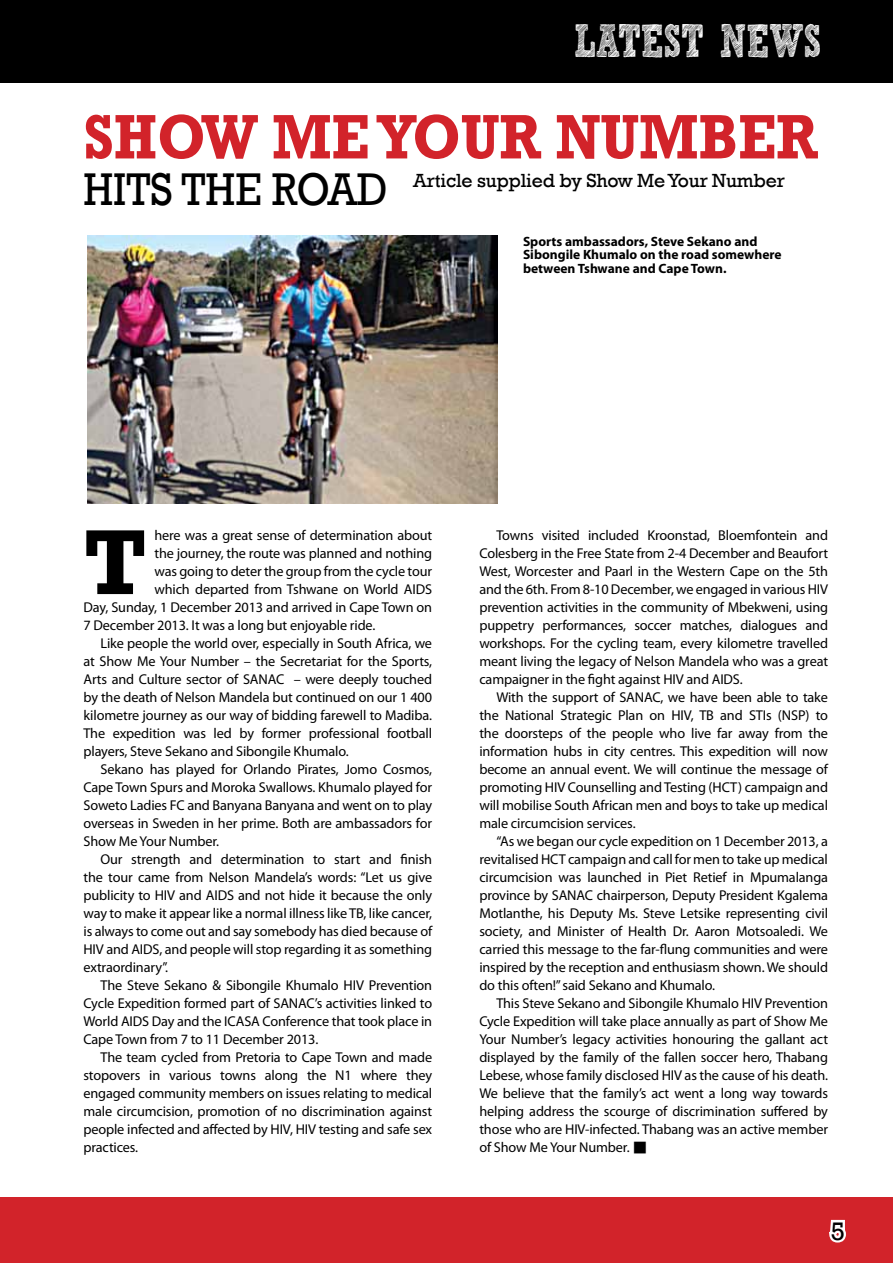
<style>
.page{position:relative;width:893px;height:1263px;background:#fff}
.page>*{position:absolute;margin:0;border:0;box-sizing:border-box;transform-origin:0 0}
.t1{font:700 93.75px "Rockwell";color:#000}
.t2{font:700 63.9px "Rockwell";color:#d2232a;scale:.89 1}
.t3{font:47.1px "Rockwell";color:#000;scale:.89 1}
.t4{font:700 46.5px "freeversion Sketch Block";color:#fff;scale:.68 1}
.t5{font:25.95px "Rockwell";color:#000}
.t6{font:19.5px "Rockwell";letter-spacing:-.01em;color:#000}
.t7{font:14.25px/18px "Myriad Pro";letter-spacing:-.01em;color:#000;text-align:justify}
.t8{font:700 13.5px/13.5px "Myriad Pro";color:#000}
</style>
<div class="page">
<div style="left:0;top:1197px;width:893px;height:66px;background:#d2232a"></div>
<svg style="left:829px;top:1219px;width:17px;height:24px"></svg>
<div style="left:0;top:0;width:893px;height:83px;background:#000"></div>
<img style="left:87px;top:236px;width:410px;height:267px">
<h3 class="t4" style="left:574px;top:24px;width:365px">LATEST NEWS</h3>
<h2 class="t2" style="left:83px;top:98px;width:50px">SHOW</h2>
<h2 class="t2" style="left:272px;top:98px;width:206px">ME YOUR</h2>
<h2 class="t2" style="left:555px;top:98px;width:251px">NUMBER</h2>
<h3 class="t3" style="left:83px;top:162px;width:343px">HITS THE ROAD</h3>
<h3 class="t6" style="left:413px;top:169px;width:373px">Article supplied by Show Me Your Number</h3>
<p class="t8" style="left:523px;top:234px;width:260px">Sports ambassadors, Steve Sekano and<br>Sibongile Khumalo on the road somewhere between Tshwane and Cape Town.</p>
<h1 class="t1" style="left:83px;top:506px;width:59px">T</h1>
<p class="t7" style="left:154px;top:526px;width:279px">here was a great sense of determination about</p>
<p class="t7" style="left:154px;top:544px;width:279px">the journey, the route was planned and nothing</p>
<p class="t7" style="left:154px;top:562px;width:279px">was going to deter the group from the cycle tour</p>
<p class="t7" style="left:154px;top:580px;width:279px">which departed from Tshwane on World AIDS</p>
<p class="t7" style="left:83px;top:598px;width:350px">Day, Sunday, 1 December 2013 and arrived in Cape Town on</p>
<p class="t7" style="left:83px;top:616px;width:293px">7 December 2013. It was a long but enjoyable ride.</p>
<p class="t7" style="left:100px;top:634px;width:333px">Like people the world over, especially in South Africa, we</p>
<p class="t7" style="left:83px;top:652px;width:350px">at Show Me Your Number – the Secretariat for the Sports,</p>
<p class="t7" style="left:83px;top:670px;width:350px">Arts and Culture sector of SANAC – were deeply touched</p>
<p class="t7" style="left:83px;top:688px;width:350px">by the death of Nelson Mandela but continued on our 1 400</p>
<p class="t7" style="left:83px;top:706px;width:350px">kilometre journey as our way of bidding farewell to Madiba.</p>
<p class="t7" style="left:83px;top:724px;width:350px">The expedition was led by former professional football</p>
<p class="t7" style="left:83px;top:742px;width:267px">players, Steve Sekano and Sibongile Khumalo.</p>
<p class="t7" style="left:100px;top:760px;width:333px">Sekano has played for Orlando Pirates, Jomo Cosmos,</p>
<p class="t7" style="left:83px;top:778px;width:350px">Cape Town Spurs and Moroka Swallows. Khumalo played for</p>
<p class="t7" style="left:83px;top:796px;width:350px">Soweto Ladies FC and Banyana Banyana and went on to play</p>
<p class="t7" style="left:83px;top:814px;width:350px">overseas in Sweden in her prime. Both are ambassadors for</p>
<p class="t7" style="left:83px;top:832px;width:137px">Show Me Your Number.</p>
<p class="t7" style="left:100px;top:850px;width:333px">Our strength and determination to start and finish</p>
<p class="t7" style="left:83px;top:868px;width:350px">the tour came from Nelson Mandela’s words: “Let us give</p>
<p class="t7" style="left:83px;top:886px;width:350px">publicity to HIV and AIDS and not hide it because the only</p>
<p class="t7" style="left:83px;top:904px;width:350px">way to make it appear like a normal illness like TB, like cancer,</p>
<p class="t7" style="left:83px;top:922px;width:350px">is always to come out and say somebody has died because of</p>
<p class="t7" style="left:83px;top:940px;width:350px">HIV and AIDS, and people will stop regarding it as something</p>
<p class="t7" style="left:83px;top:958px;width:86px">extraordinary”.</p>
<p class="t7" style="left:100px;top:976px;width:333px">The Steve Sekano &amp; Sibongile Khumalo HIV Prevention</p>
<p class="t7" style="left:83px;top:994px;width:350px">Cycle Expedition formed part of SANAC’s activities linked to</p>
<p class="t7" style="left:83px;top:1012px;width:350px">World AIDS Day and the ICASA Conference that took place in</p>
<p class="t7" style="left:83px;top:1030px;width:236px">Cape Town from 7 to 11 December 2013.</p>
<p class="t7" style="left:100px;top:1048px;width:333px">The team cycled from Pretoria to Cape Town and made</p>
<p class="t7" style="left:83px;top:1066px;width:350px">stopovers in various towns along the N1 where they</p>
<p class="t7" style="left:83px;top:1084px;width:350px">engaged community members on issues relating to medical</p>
<p class="t7" style="left:83px;top:1102px;width:350px">male circumcision, promotion of no discrimination against</p>
<p class="t7" style="left:83px;top:1120px;width:350px">people infected and affected by HIV, HIV testing and safe sex</p>
<p class="t7" style="left:83px;top:1138px;width:56px">practices.</p>
<p class="t7" style="left:479px;top:526px;width:350px;text-indent:17px">Towns visited included Kroonstad, Bloemfontein and Colesberg in the Free State from 2-4 December and Beaufort West, Worcester and Paarl in the Western Cape on the 5th and the 6th. From 8-10 December, we engaged in various HIV prevention activities in the community of Mbekweni, using puppetry performances, soccer matches, dialogues and workshops. For the cycling team, every kilometre travelled meant living the legacy of Nelson Mandela who was a great campaigner in the fight against HIV and AIDS.</p>
<p class="t7" style="left:479px;top:688px;width:350px;text-indent:17px">With the support of SANAC, we have been able to take the National Strategic Plan on HIV, TB and STIs (NSP) to the doorsteps of the people who live far away from the information hubs in city centres. This expedition will now become an annual event. We will continue the message of promoting HIV Counselling and Testing (HCT) campaign and will mobilise South African men and boys to take up medical male circumcision services.</p>
<p class="t7" style="left:479px;top:832px;width:350px;text-indent:17px">“As we began our cycle expedition on 1 December 2013, a revitalised HCT campaign and call for men to take up medical circumcision was launched in Piet Retief in Mpumalanga province by SANAC chairperson, Deputy President Kgalema Motlanthe, his Deputy Ms. Steve Letsike representing civil society, and Minister of Health Dr. Aaron Motsoaledi. We carried this message to the far-flung communities and were inspired by the reception and enthusiasm shown. We should do this often!” said Sekano and Khumalo.</p>
<p class="t7" style="left:479px;top:994px;width:350px;text-indent:17px">This Steve Sekano and Sibongile Khumalo HIV Prevention Cycle Expedition will take place annually as part of Show Me Your Number’s legacy activities honouring the gallant act displayed by the family of the fallen soccer hero, Thabang Lebese, whose family disclosed HIV as the cause of his death.<br>We believe that the family’s act went a long way towards helping address the scourge of discrimination suffered by those who are HIV-infected. Thabang was an active member of Show Me Your Number. ■</p>
<h3 class="t5" style="left:831px;top:1216px;width:16px">5</h3>
</div>
